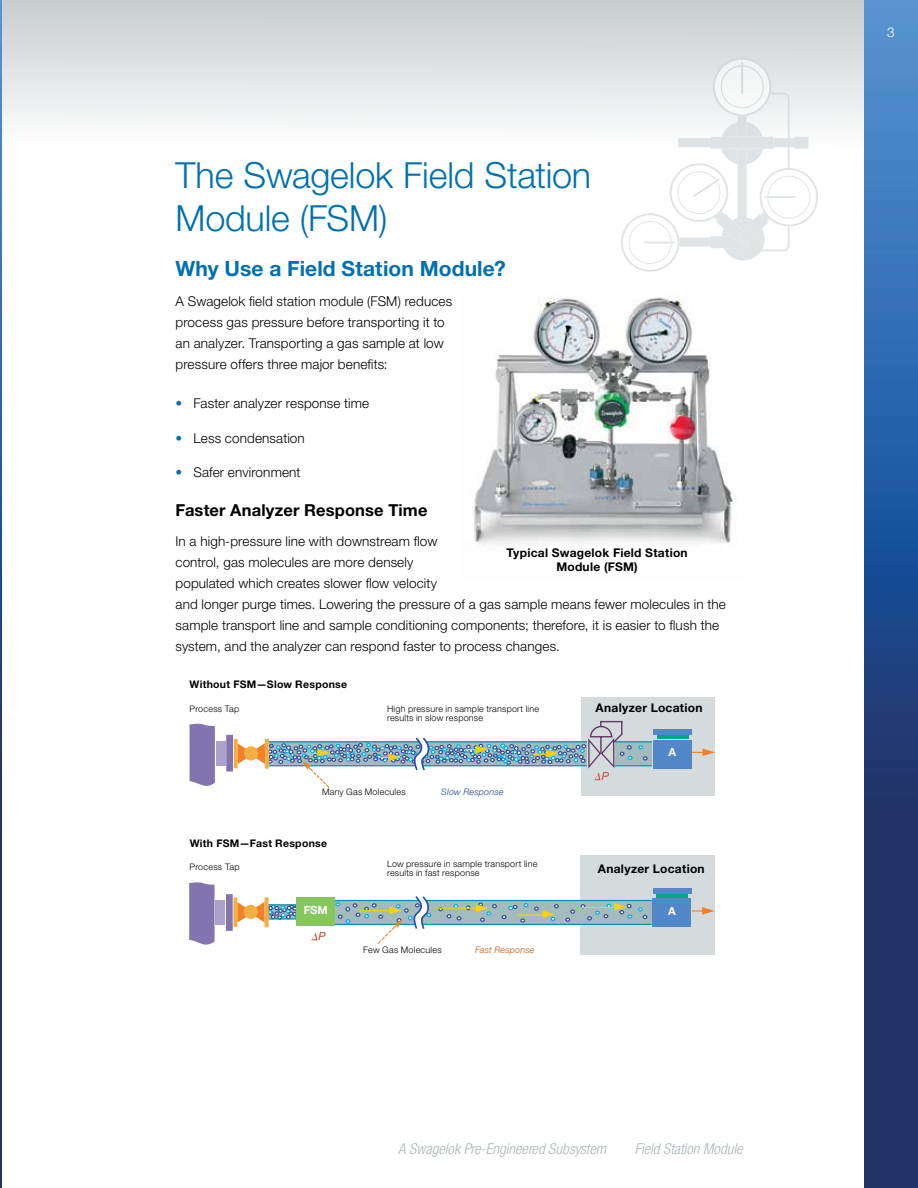
<style>
.page{position:relative;width:918px;height:1188px;background:#fff}
.page>*{position:absolute;margin:0;border:0;box-sizing:border-box;transform-origin:0 0}
.t1{font:300 36px/43.5px "Helvetica Neue LT Std";letter-spacing:-.005em;color:#0070af}
.t2{font:700 21px "Helvetica Neue LT Std";letter-spacing:.005em;color:#0070af}
.t3{font:700 16.5px "Helvetica Neue LT Std";letter-spacing:.01em;color:#000}
.t4{font:italic 300 condensed 15px "Helvetica Neue LT Std";color:#acb4ba}
.t5{font:300 13.5px/21px "Helvetica Neue LT Std";letter-spacing:.01em;color:#000}
.t6{font:300 13.5px "Helvetica Neue LT Std";color:#fff}
.t7{font:700 12px/13.5px "Helvetica Neue LT Std";letter-spacing:.025em;color:#000;text-align:center}
.t8{font:700 11.25px "Helvetica Neue LT Std";color:#fff}
.t9{font:italic 11.25px "Helvetica Neue LT Std";color:#cd472c}
.t10{font:700 10.5px "Helvetica Neue LT Std";letter-spacing:.025em;color:#000}
.t11{font:300 9px/9px "Helvetica Neue LT Std";letter-spacing:.025em;color:#000}
.t12{font:italic 300 9px "Helvetica Neue LT Std";letter-spacing:.02em;color:#22418a}
.t13{font:italic 300 9px "Helvetica Neue LT Std";letter-spacing:.02em;color:#b95915}
.s1{color:#0070af}
</style>
<div class="page">
<div style="left:0;top:0;width:864px;height:166px;background:linear-gradient(to bottom,#c8cccf,#fff)"></div>
<img style="left:864px;top:0;width:54px;height:1188px">
<img style="left:0;top:0;width:2px;height:1188px">
<img style="left:473px;top:291px;width:264px;height:254px">
<div style="left:580px;top:855px;width:134px;height:99px;background:#d5dbdd"></div>
<svg style="left:528px;top:901px;width:123px;height:23px"></svg>
<div style="left:581px;top:697px;width:134px;height:99px;background:#d5dbdd"></div>
<svg style="left:692px;top:749px;width:23px;height:7px"></svg>
<div style="left:216px;top:741px;width:9px;height:25px;background:#aca1c9"></div>
<svg style="left:234px;top:739px;width:4px;height:29px"></svg>
<hr style="left:657px;top:735px;width:31px;height:4px;background:#00a982">
<div style="left:653px;top:729px;width:39px;height:6px;background:#5288c7"></div>
<div style="left:653px;top:740px;width:38px;height:29px;background:#5288c7"></div>
<div style="left:615px;top:742px;width:37px;height:24px;background:#a3bbbc"></div>
<hr style="left:269px;top:765px;width:383px;height:1px;background:#008da3">
<hr style="left:268px;top:741px;width:384px;height:1px;background:#008da3">
<svg style="left:692px;top:907px;width:23px;height:8px"></svg>
<div style="left:216px;top:900px;width:9px;height:25px;background:#aca1c9"></div>
<svg style="left:233px;top:897px;width:4px;height:30px"></svg>
<div style="left:226px;top:894px;width:7px;height:37px;background:#8274ae"></div>
<hr style="left:518px;top:915px;width:31px;height:1px;background:#fbd00d">
<svg style="left:534px;top:904px;width:25px;height:17px"></svg>
<hr style="left:657px;top:894px;width:31px;height:3px;background:#00a982">
<div style="left:653px;top:888px;width:38px;height:6px;background:#5288c7"></div>
<div style="left:653px;top:898px;width:38px;height:29px;background:#5288c7"></div>
<svg style="left:638px;top:907px;width:9px;height:12px"></svg>
<hr style="left:324px;top:924px;width:327px;height:1px;background:#008da3">
<hr style="left:324px;top:900px;width:328px;height:1px;background:#008da3">
<svg style="left:565px;top:903px;width:67px;height:19px"></svg>
<hr style="left:580px;top:907px;width:41px;height:1px;background:#fbd00d">
<svg style="left:335px;top:896px;width:193px;height:48px"></svg>
<svg style="left:311px;top:933px;width:6px;height:7px"></svg>
<svg style="left:238px;top:721px;width:410px;height:67px"></svg>
<svg style="left:265px;top:739px;width:4px;height:30px"></svg>
<svg style="left:237px;top:902px;width:60px;height:21px"></svg>
<hr style="left:268px;top:904px;width:39px;height:2px;background:#008da3">
<hr style="left:269px;top:918px;width:37px;height:2px;background:#008da3">
<svg style="left:265px;top:897px;width:4px;height:30px"></svg>
<svg style="left:189px;top:882px;width:26px;height:63px;background:#8c7fb4"></svg>
<svg style="left:190px;top:723px;width:25px;height:63px;background:#897cb2"></svg>
<div style="left:226px;top:735px;width:7px;height:36px;background:#8274ae"></div>
<div style="left:297px;top:897px;width:38px;height:29px;background:#86c65c"></div>
<svg style="left:621px;top:58px;width:197px;height:214px"></svg>
<h1 class="t1" style="left:176px;top:152px;width:417px">The Swagelok Field Station<br>Module (FSM)</h1>
<h2 class="t2" style="left:176px;top:256px;width:332px">Why Use a Field Station Module?</h2>
<p class="t5" style="left:176px;top:291px;width:278px">A Swagelok field station module (FSM) reduces process gas pressure before transporting it to an analyzer. Transporting a gas sample at low pressure offers three major benefits:</p>
<p class="t5" style="left:176px;top:393px;width:195px"><span class="s1">•</span> Faster analyzer response time</p>
<p class="t5" style="left:176px;top:427px;width:131px"><span class="s1">•</span> Less condensation</p>
<p class="t5" style="left:176px;top:462px;width:127px"><span class="s1">•</span> Safer environment</p>
<p class="t3" style="left:176px;top:500px;width:254px">Faster Analyzer Response Time</p>
<p class="t5" style="left:176px;top:531px;width:552px">In a high-pressure line with downstream flow<br>control, gas molecules are more densely<br>populated which creates slower flow velocity<br>and longer purge times. Lowering the pressure of a gas sample means fewer molecules in the sample transport line and sample conditioning components; therefore, it is easier to flush the system, and the analyzer can respond faster to process changes.</p>
<p class="t7" style="left:506px;top:546px;width:183px">Typical Swagelok Field Station<br>Module (FSM)</p>
<p class="t10" style="left:190px;top:678px;width:159px">Without FSM—Slow Response</p>
<p class="t11" style="left:190px;top:704px;width:51px">Process Tap</p>
<p class="t11" style="left:387px;top:704px;width:154px">High pressure in sample transport line results in slow response</p>
<p class="t11" style="left:322px;top:787px;width:85px">Many Gas Molecules</p>
<p class="t12" style="left:441px;top:786px;width:64px">Slow Response</p>
<p class="t10" style="left:190px;top:837px;width:139px">With FSM—Fast Response</p>
<p class="t11" style="left:190px;top:862px;width:52px">Process Tap</p>
<p class="t8" style="left:304px;top:903px;width:25px">FSM</p>
<p class="t9" style="left:319px;top:929px;width:9px">P</p>
<p class="t11" style="left:387px;top:859px;width:152px">Low pressure in sample transport line results in fast response</p>
<p class="t11" style="left:363px;top:945px;width:80px">Few Gas Molecules</p>
<p class="t13" style="left:475px;top:945px;width:61px">Fast Response</p>
<p class="t7" style="left:596px;top:701px;width:108px">Analyzer Location</p>
<p class="t9" style="left:602px;top:769px;width:9px">P</p>
<p class="t8" style="left:669px;top:745px;width:9px">A</p>
<p class="t7" style="left:598px;top:861px;width:108px">Analyzer Location</p>
<p class="t8" style="left:668px;top:904px;width:9px">A</p>
<p class="t4" style="left:398px;top:1140px;width:209px">A Swagelok Pre-Engineered Subsystem</p>
<p class="t4" style="left:635px;top:1140px;width:109px">Field Station Module</p>
<p class="t6" style="left:887px;top:24px;width:9px">3</p>
</div>
